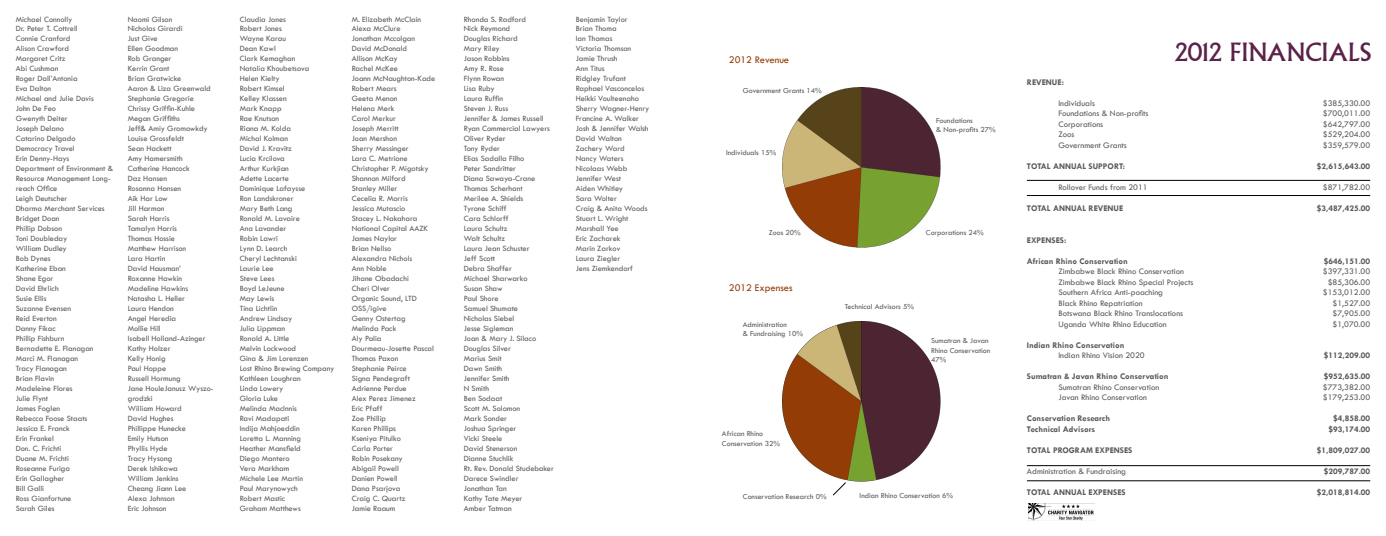
<style>
.page{position:relative;width:1386px;height:536px;background:#fff}
.page>*{position:absolute;margin:0;border:0;box-sizing:border-box;transform-origin:0 0}
.t1{font:24.5px "Albertus";color:#5a2149}
.t2{font:10.5px "Tw Cen";color:#933c06}
.t3{font:8.75px/10.5px "Tw Cen";color:#58595b}
.t4{font:700 8.75px/10.5px "Tw Cen";color:#58595b}
.t5{font:8.31px/10px "Tw Cen";color:#58595b}
.t6{font:7.88px/9.5px "Tw Cen";color:#58595b}
</style>
<div class="page">
<img style="left:783px;top:87px;width:157px;height:160px">
<hr style="left:1027px;top:180px;width:343px;height:1px;background:#000">
<hr style="left:1027px;top:195px;width:343px;height:1px;background:#000">
<hr style="left:1027px;top:465px;width:343px;height:1px;background:#000">
<hr style="left:1027px;top:480px;width:343px;height:1px;background:#000">
<img style="left:783px;top:321px;width:157px;height:160px">
<svg style="left:833px;top:482px;width:13px;height:13px"></svg>
<img style="left:1028px;top:503px;width:66px;height:17px">
<p class="t5" style="left:16px;top:14px;width:99px">Michael Connolly<br>Dr. Peter T. Cottrell<br>Connie Cranford<br>Alison Crawford<br>Margaret Critz<br>Abi Cushman<br>Roger Dall’Antonia<br>Eva Dalton<br>Michael and Julie Davis<br>John De Feo<br>Gwenyth Deiter<br>Joseph Delano<br>Catarino Delgado<br>Democracy Travel<br>Erin Denny-Hays<br>Department of Environment &amp;<br>Resource Management Long&shy;reach Office<br>Leigh Deutscher<br>Dharma Merchant Services<br>Bridget Doan<br>Phillip Dobson<br>Toni Doubleday<br>William Dudley<br>Bob Dynes<br>Katherine Eban<br>Shane Egor<br>David Ehrlich<br>Susie Ellis<br>Suzanne Evensen<br>Reid Everton<br>Danny Fikac<br>Phillip Fishburn<br>Bernadette E. Flanagan<br>Marci M. Flanagan<br>Tracy Flanagan<br>Brian Flavin<br>Madeleine Flores<br>Julie Flynt<br>James Foglen<br>Rebecca Foose Staats<br>Jessica E. Franck<br>Erin Frankel<br>Don. C. Frichti<br>Duane M. Frichti<br>Roseanne Furiga<br>Erin Gallagher<br>Bill Galli<br>Ross Gianfortune<br>Sarah Giles</p>
<p class="t5" style="left:128px;top:14px;width:87px">Naomi Gilson<br>Nicholas Girardi<br>Just Give<br>Ellen Goodman<br>Rob Granger<br>Kerrin Grant<br>Brian Gratwicke<br>Aaron &amp; Liza Greenwald<br>Stephanie Gregorie<br>Chrissy Griffin-Kuhle<br>Megan Griffiths<br>Jeff&amp; Amiy Gromowkdy<br>Louise Grossfeldt<br>Sean Hackett<br>Amy Hamersmith<br>Catherine Hancock<br>Daz Hansen<br>Rosanna Hansen<br>Aik Har Low<br>Jill Harmon<br>Sarah Harris<br>Tamalyn Harris<br>Thomas Hossie<br>Matthew Harrison<br>Lara Hartin<br>David Hausman’<br>Roxanne Hawkin<br>Madeline Hawkins<br>Natasha L. Heller<br>Laura Hendon<br>Angel Heredia<br>Mollie Hill<br>Isabell Holland-Azinger<br>Kathy Holzer<br>Kelly Honig<br>Paul Hoppe<br>Russell Hormung<br>Jane HouleJanusz Wyszo&shy;grodzki<br>William Howard<br>David Hughes<br>Phillippe Hunecke<br>Emily Hutson<br>Phyllis Hyde<br>Tracy Hysong<br>Derek Ishikawa<br>William Jenkins<br>Cheang Jiann Lee<br>Alexa Johnson<br>Eric Johnson</p>
<p class="t5" style="left:240px;top:14px;width:96px">Claudia Jones<br>Robert Jones<br>Wayne Karau<br>Dean Kawl<br>Clark Kemaghan<br>Natalia Khoubetsova<br>Helen Kielty<br>Robert Kimsel<br>Kelley Klassen<br>Mark Knapp<br>Rae Knutson<br>Riana M. Kolda<br>Michal Kolman<br>David J. Kravitz<br>Lucia Krcilova<br>Arthur Kurkjian<br>Adette Lacerte<br>Dominique Lafaysse<br>Ron Landskroner<br>Mary Beth Lang<br>Ronald M. Lavaire<br>Ana Lavander<br>Robin Lawri<br>Lynn D. Learch<br>Cheryl Lechtanski<br>Laurie Lee<br>Steve Lees<br>Boyd LeJeune<br>May Lewis<br>Tina Lichtlin<br>Andrew Lindsay<br>Julia Lippman<br>Ronald A. Little<br>Melvin Lockwood<br>Gina &amp; Jim Lorenzen<br>Lost Rhino Brewing Company<br>Kathleen Loughran<br>Linda Lowery<br>Gloria Luke<br>Melinda MacInnis<br>Ravi Madapati<br>Indija Mahjoeddin<br>Loretta L. Manning<br>Heather Mansfield<br>Diego Mantero<br>Vera Markham<br>Michele Lee Martin<br>Paul Marynowych<br>Robert Mastic<br>Graham Matthews</p>
<p class="t5" style="left:352px;top:14px;width:85px">M. Elizabeth McClain<br>Alexa McClure<br>Jonathan Mccolgan<br>David McDonald<br>Allison McKay<br>Rachel McKee<br>Joann McNaughton-Kade<br>Robert Mears<br>Geeta Menon<br>Helena Merk<br>Carol Merkur<br>Joseph Merritt<br>Joan Mershon<br>Sherry Messinger<br>Lara C. Metrione<br>Christopher P. Migotsky<br>Shannon Milford<br>Stanley Miller<br>Cecelia R. Morris<br>Jessica Mutascio<br>Stacey L. Nakahara<br>National Capital AAZK<br>James Naylor<br>Brian Nellso<br>Alexandra Nichols<br>Ann Noble<br>Jihane Obadachi<br>Cheri Olver<br>Organic Sound, LTD<br>OSS/igive<br>Genny Ostertag<br>Melinda Pack<br>Aly Palia<br>Dourmeau-Josette Pascal<br>Thomas Paxon<br>Stephanie Peirce<br>Signa Pendegraft<br>Adrienne Perdue<br>Alex Perez Jimenez<br>Eric Pfaff<br>Zoe Phillip<br>Karen Phillips<br>Kseniya Pitulko<br>Carla Porter<br>Robin Posekany<br>Abigail Powell<br>Danien Powell<br>Dana Psarjova<br>Craig C. Quartz<br>Jamie Raaum</p>
<p class="t5" style="left:464px;top:14px;width:92px">Rhonda S. Radford<br>Nick Reymond<br>Douglas Richard<br>Mary Riley<br>Jason Robbins<br>Amy R. Rose<br>Flynn Rowan<br>Lisa Ruby<br>Laura Ruffin<br>Steven J. Russ<br>Jennifer &amp; James Russell<br>Ryan Commercial Lawyers<br>Oliver Ryder<br>Tony Ryder<br>Elias Sadalla Filho<br>Peter Sandritter<br>Diana Sawaya-Crane<br>Thomas Scherhant<br>Merilee A. Shields<br>Tyrone Schiff<br>Cara Schlorff<br>Laura Schultz<br>Walt Schultz<br>Laura Jean Schuster<br>Jeff Scott<br>Debra Shaffer<br>Michael Sharwarko<br>Susan Shaw<br>Paul Shore<br>Samuel Shumate<br>Nicholas Siebel<br>Jesse Sigleman<br>Joan &amp; Mary J. Silaco<br>Douglas Silver<br>Marius Smit<br>Dawn Smith<br>Jennifer Smith<br>N Smith<br>Ben Sodaat<br>Scott M. Solomon<br>Mark Sonder<br>Joshua Springer<br>Vicki Steele<br>David Stenerson<br>Dianne Stuchlik<br>Rt. Rev. Donald Studebaker<br>Darece Swindler<br>Jonathan Tan<br>Kathy Tate Meyer<br>Amber Tatman</p>
<p class="t5" style="left:576px;top:14px;width:75px">Benjamin Taylor<br>Brian Thoma<br>Ian Thomas<br>Victoria Thomson<br>Jamie Thrush<br>Ann Titus<br>Ridgley Trufant<br>Raphael Vasconcelos<br>Heikki Voulteenaho<br>Sherry Wagner-Henry<br>Francine A. Walker<br>Josh &amp; Jennifer Walsh<br>David Walton<br>Zachery Ward<br>Nancy Waters<br>Nicolaas Webb<br>Jennifer West<br>Aiden Whitley<br>Sara Wolter<br>Craig &amp; Anita Woods<br>Stuart L. Wright<br>Marshall Yee<br>Eric Zacharek<br>Marin Zarkov<br>Laura Ziegler<br>Jens Ziemkendorf</p>
<p class="t2" style="left:729px;top:53px;width:62px">2012 Revenue</p>
<p class="t6" style="left:743px;top:85px;width:81px">Government Grants 14%</p>
<p class="t6" style="left:726px;top:148px;width:52px">Individuals 15%</p>
<p class="t6" style="left:936px;top:115px;width:61px">Foundations<br>&amp; Non-profits 27%</p>
<p class="t6" style="left:769px;top:228px;width:33px">Zoos 20%</p>
<p class="t6" style="left:926px;top:228px;width:59px">Corporations 24%</p>
<p class="t2" style="left:729px;top:282px;width:65px">2012 Expenses</p>
<p class="t6" style="left:743px;top:319px;width:62px">Administration<br>&amp; Fundraising 10%</p>
<p class="t6" style="left:845px;top:301px;width:71px">Technical Advisors 5%</p>
<p class="t6" style="left:931px;top:336px;width:61px">Sumatran &amp; Javan<br>Rhino Conservation<br>47%</p>
<p class="t6" style="left:722px;top:428px;width:59px">African Rhino<br>Conservation 32%</p>
<p class="t6" style="left:743px;top:491px;width:85px">Conservation Research 0%</p>
<p class="t6" style="left:860px;top:490px;width:95px">Indian Rhino Conservation 6%</p>
<h1 class="t1" style="left:1175px;top:38px;width:198px">2012 FINANCIALS</h1>
<p class="t4" style="left:1027px;top:77px;width:39px">REVENUE:</p>
<p class="t3" style="left:1058px;top:98px;width:92px">Individuals<br>Foundations &amp; Non-profits<br>Corporations<br>Zoos<br>Government Grants</p>
<p class="t4" style="left:1027px;top:161px;width:100px">TOTAL ANNUAL SUPPORT:</p>
<p class="t3" style="left:1058px;top:182px;width:91px">Rollover Funds from 2011</p>
<p class="t4" style="left:1027px;top:203px;width:98px">TOTAL ANNUAL REVENUE</p>
<p class="t4" style="left:1027px;top:234px;width:41px">EXPENSES:</p>
<p class="t4" style="left:1027px;top:255px;width:102px">African Rhino Conservation</p>
<p class="t3" style="left:1058px;top:266px;width:136px">Zimbabwe Black Rhino Conservation Zimbabwe Black Rhino Special Projects Southern Africa Anti-poaching<br>Black Rhino Repatriation<br>Botswana Black Rhino Translocations Uganda White Rhino Education</p>
<p class="t4" style="left:1027px;top:339px;width:99px">Indian Rhino Conservation</p>
<p class="t3" style="left:1058px;top:350px;width:88px">Indian Rhino Vision 2020</p>
<p class="t4" style="left:1027px;top:371px;width:143px">Sumatran &amp; Javan Rhino Conservation</p>
<p class="t3" style="left:1058px;top:381px;width:102px">Sumatran Rhino Conservation<br>Javan Rhino Conservation</p>
<p class="t4" style="left:1027px;top:413px;width:85px">Conservation Research<br>Technical Advisors</p>
<p class="t4" style="left:1027px;top:444px;width:107px">TOTAL PROGRAM EXPENSES</p>
<p class="t3" style="left:1027px;top:465px;width:101px">Administration &amp; Fundraising</p>
<p class="t4" style="left:1027px;top:486px;width:100px">TOTAL ANNUAL EXPENSES</p>
<p class="t3" style="left:1323px;top:98px;width:49px;text-align:justify">$385,330.00 $700,011.00 $642,797.00 $529,204.00 $359,579.00</p>
<p class="t4" style="left:1317px;top:161px;width:55px">$2,615,643.00</p>
<p class="t3" style="left:1323px;top:182px;width:49px">$871,782.00</p>
<p class="t4" style="left:1317px;top:203px;width:55px">$3,487,425.00</p>
<p class="t4" style="left:1324px;top:255px;width:48px">$646,151.00</p>
<p class="t3" style="left:1323px;top:266px;width:49px;text-align:right">$397,331.00 $85,306.00 $153,012.00 $1,527.00 $7,905.00 $1,070.00</p>
<p class="t4" style="left:1324px;top:350px;width:48px">$112,209.00</p>
<p class="t4" style="left:1324px;top:371px;width:48px">$952,635.00</p>
<p class="t3" style="left:1323px;top:381px;width:49px">$773,382.00 $179,253.00</p>
<p class="t4" style="left:1329px;top:413px;width:43px;text-align:center">$4,858.00 $93,174.00</p>
<p class="t4" style="left:1317px;top:444px;width:55px">$1,809,027.00</p>
<p class="t4" style="left:1324px;top:465px;width:48px">$209,787.00</p>
<p class="t4" style="left:1317px;top:486px;width:55px">$2,018,814.00</p>
</div>
